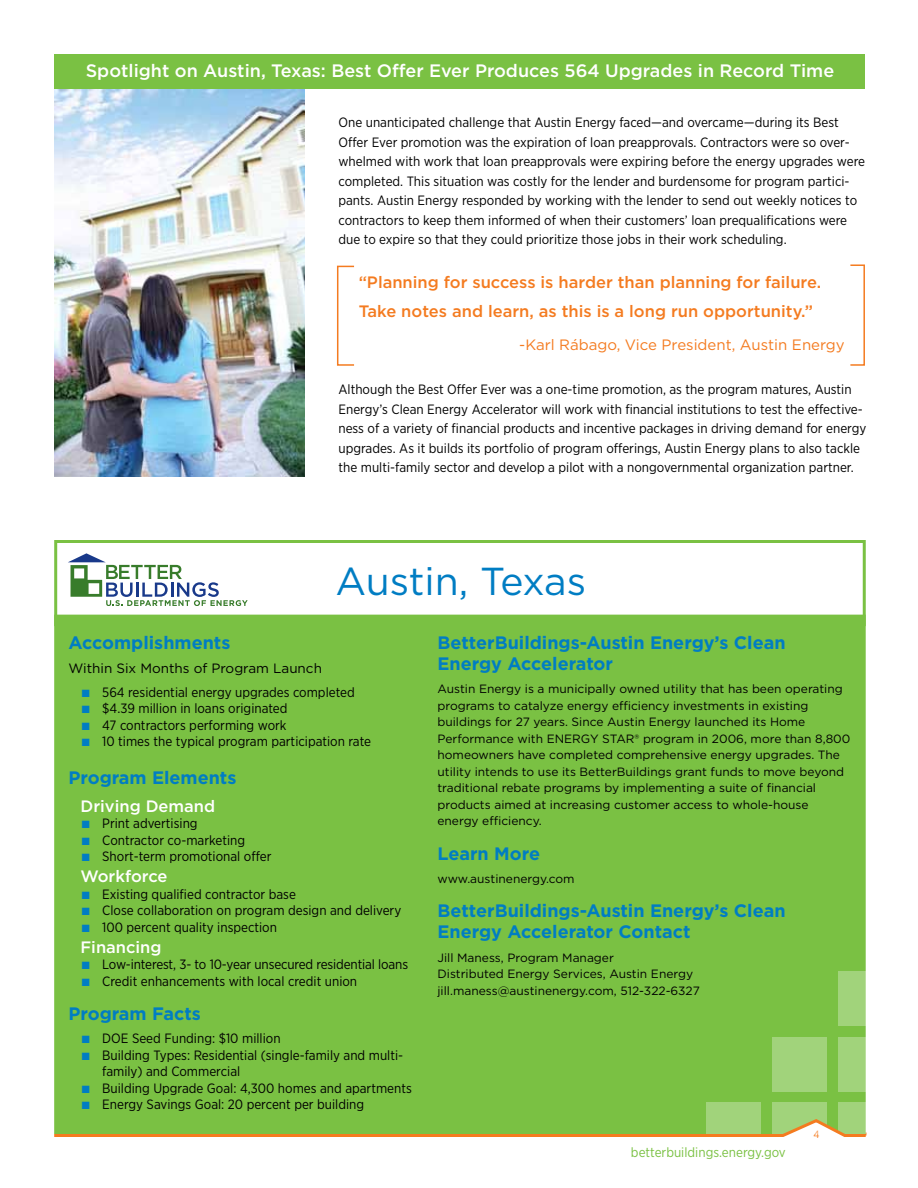
<style>
.page{position:relative;width:918px;height:1188px;background:#fff}
.page>*{position:absolute;margin:0;border:0;box-sizing:border-box;transform-origin:0 0}
.Main_header{font:39px "Gotham";letter-spacing:-.01em;color:#007dc3}
.Green_summary_box{font:700 18px/21px "Gotham";color:#007dc3}
.green_box_header_tex{font:500 18px "Gotham";color:#fff}
.Quote_-_smaller{font:500 16.5px/28.5px "Gotham";color:#f47b20}
.Green_summary_box-2{font:500 16.5px "Gotham";color:#fff}
.Quote_name_-_smaller{font:15px "Gotham";color:#f47b20}
.text{font:13.5px/19.5px "Gotham Narrow";color:#000}
.blue_bullet_list{font:13.5px/16.5px "Gotham Narrow";color:#000}
.Green_summary_box-3{font:13.5px "Gotham";color:#000}
.text-2{font:13.5px "Gotham Narrow";color:#7ac143}
.Green_summary_box-4{font:12px/16.5px "Gotham";color:#000}
.text-3{font:10.5px "Gotham Narrow";color:#f47b20}
.s1{color:#007dc3}
</style>
<div class="page">
<div style="left:55px;top:54px;width:810px;height:35px;background:#7ac143"></div>
<div style="left:54px;top:615px;width:812px;height:501px;background:#7ac143"></div>
<div style="left:54px;top:540px;width:812px;height:86px;border:3px solid #7ac143"></div>
<svg style="left:68px;top:553px;width:180px;height:53px"></svg>
<img style="left:55px;top:89px;width:250px;height:387px">
<div style="left:706px;top:1103px;width:55px;height:31px;background:#a1d37b"></div>
<div style="left:772px;top:1103px;width:55px;height:31px;background:#a1d37b"></div>
<div style="left:838px;top:1103px;width:28px;height:31px;background:#a1d37b"></div>
<div style="left:772px;top:1037px;width:55px;height:55px;background:#a1d37b"></div>
<div style="left:838px;top:1037px;width:28px;height:55px;background:#a1d37b"></div>
<div style="left:838px;top:971px;width:28px;height:55px;background:#a1d37b"></div>
<svg style="left:54px;top:1116px;width:813px;height:21px;background:#94ba4a"></svg>
<div style="left:337px;top:266px;width:18px;height:100px;border:2px solid #f47b20"></div>
<div style="left:850px;top:264px;width:15px;height:102px;border:2px solid #f47b20"></div>
<p class="green_box_header_tex" style="left:86px;top:59px;width:750px">Spotlight on Austin, Texas: Best Offer Ever Produces 564 Upgrades in Record Time</p>
<p class="text" style="left:338px;top:112px;width:528px">One unanticipated challenge that Austin Energy faced—and overcame—during its Best Offer Ever promotion was the expiration of loan preapprovals. Contractors were so over&shy;whelmed with work that loan preapprovals were expiring before the energy upgrades were completed. This situation was costly for the lender and burdensome for program partici&shy;pants. Austin Energy responded by working with the lender to send out weekly notices to contractors to keep them informed of when their customers’ loan prequalifications were due to expire so that they could prioritize those jobs in their work scheduling.</p>
<p class="Quote_-_smaller" style="left:359px;top:268px;width:464px">“Planning for success is harder than planning for failure.<br>Take notes and learn, as this is a long run opportunity.”</p>
<p class="Quote_name_-_smaller" style="left:519px;top:335px;width:327px">-Karl Rábago, Vice President, Austin Energy</p>
<p class="text" style="left:338px;top:379px;width:529px">Although the Best Offer Ever was a one-time promotion, as the program matures, Austin Energy’s Clean Energy Accelerator will work with financial institutions to test the effective&shy;ness of a variety of financial products and incentive packages in driving demand for energy upgrades. As it builds its portfolio of program offerings, Austin Energy plans to also tackle the multi-family sector and develop a pilot with a nongovernmental organization partner.</p>
<p class="Main_header" style="left:335px;top:556px;width:252px">Austin, Texas</p>
<p class="Green_summary_box" style="left:437px;top:632px;width:350px">BetterBuildings-Austin Energy’s Clean<br>Energy Accelerator</p>
<p class="Green_summary_box-4" style="left:437px;top:680px;width:415px">Austin Energy is a municipally owned utility that has been operating programs to catalyze energy efficiency investments in existing buildings for 27 years. Since Austin Energy launched its Home Performance with ENERGY STAR® program in 2006, more than 8,800 homeowners have completed comprehensive energy upgrades. The utility intends to use its BetterBuildings grant funds to move beyond traditional rebate programs by implementing a suite of financial products aimed at increasing customer access to whole-house energy efficiency.</p>
<p class="Green_summary_box" style="left:437px;top:843px;width:104px">Learn More</p>
<p class="Green_summary_box-4" style="left:437px;top:870px;width:139px">www.austinenergy.com</p>
<p class="Green_summary_box" style="left:437px;top:900px;width:350px">BetterBuildings-Austin Energy’s Clean<br>Energy Accelerator Contact</p>
<p class="Green_summary_box-4" style="left:437px;top:949px;width:178px">Jill Maness, Program Manager</p>
<p class="Green_summary_box-4" style="left:437px;top:965px;width:257px">Distributed Energy Services, Austin Energy</p>
<p class="Green_summary_box-4" style="left:437px;top:982px;width:264px">jill.maness@austinenergy.com, 512-322-6327</p>
<p class="Green_summary_box" style="left:68px;top:632px;width:163px">Accomplishments</p>
<p class="Green_summary_box-3" style="left:68px;top:660px;width:255px">Within Six Months of Program Launch</p>
<p class="blue_bullet_list" style="left:82px;top:683px;width:274px"><span class="s1">■</span> 564 residential energy upgrades completed</p>
<p class="blue_bullet_list" style="left:82px;top:700px;width:207px"><span class="s1">■</span> $4.39 million in loans originated</p>
<p class="blue_bullet_list" style="left:82px;top:716px;width:206px"><span class="s1">■</span> 47 contractors performing work</p>
<p class="blue_bullet_list" style="left:82px;top:733px;width:291px"><span class="s1">■</span> 10 times the typical program participation rate</p>
<p class="Green_summary_box" style="left:68px;top:767px;width:169px">Program Elements</p>
<p class="Green_summary_box-2" style="left:80px;top:795px;width:136px">Driving Demand</p>
<p class="blue_bullet_list" style="left:82px;top:815px;width:117px"><span class="s1">■</span> Print advertising</p>
<p class="blue_bullet_list" style="left:82px;top:831px;width:165px"><span class="s1">■</span> Contractor co-marketing</p>
<p class="blue_bullet_list" style="left:82px;top:848px;width:191px"><span class="s1">■</span> Short-term promotional offer</p>
<p class="Green_summary_box-2" style="left:80px;top:866px;width:89px">Workforce</p>
<p class="blue_bullet_list" style="left:82px;top:885px;width:216px"><span class="s1">■</span> Existing qualified contractor base</p>
<p class="blue_bullet_list" style="left:82px;top:902px;width:321px"><span class="s1">■</span> Close collaboration on program design and delivery</p>
<p class="blue_bullet_list" style="left:82px;top:918px;width:197px"><span class="s1">■</span> 100 percent quality inspection</p>
<p class="Green_summary_box-2" style="left:80px;top:936px;width:83px">Financing</p>
<p class="blue_bullet_list" style="left:82px;top:956px;width:328px"><span class="s1">■</span> Low-interest, 3- to 10-year unsecured residential loans</p>
<p class="blue_bullet_list" style="left:82px;top:972px;width:277px"><span class="s1">■</span> Credit enhancements with local credit union</p>
<p class="Green_summary_box" style="left:68px;top:1003px;width:134px">Program Facts</p>
<p class="blue_bullet_list" style="left:82px;top:1030px;width:200px"><span class="s1">■</span> DOE Seed Funding: $10 million</p>
<p class="blue_bullet_list" style="left:102px;top:1047px;width:303px;text-indent:-20px"><span class="s1">■</span> Building Types: Residential (single-family and multi&shy;family) and Commercial</p>
<p class="blue_bullet_list" style="left:82px;top:1080px;width:331px"><span class="s1">■</span> Building Upgrade Goal: 4,300 homes and apartments</p>
<p class="blue_bullet_list" style="left:82px;top:1096px;width:284px"><span class="s1">■</span> Energy Savings Goal: 20 percent per building</p>
<p class="text-2" style="left:631px;top:1144px;width:156px">betterbuildings.energy.gov</p>
<p class="text-3" style="left:813px;top:1128px;width:8px">4</p>
</div>
